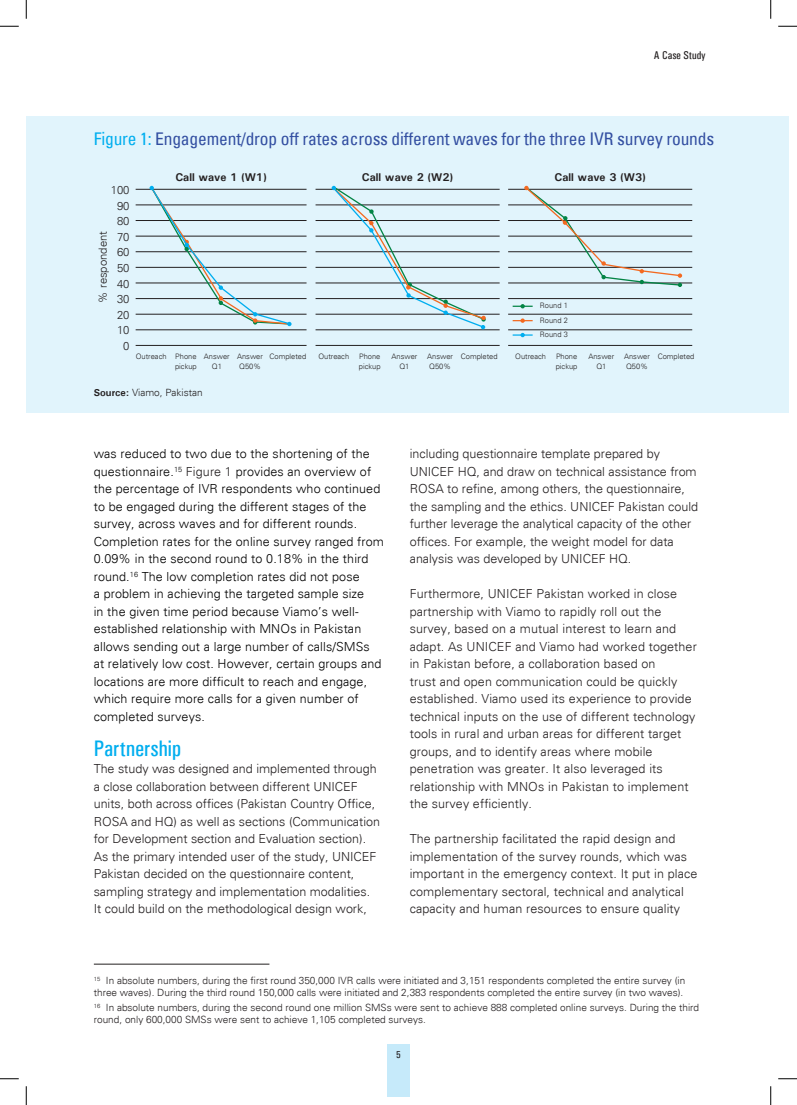
<style>
.page{position:relative;width:797px;height:1105px;background:#fff}
.page>*{position:absolute;margin:0;border:0;box-sizing:border-box;transform-origin:0 0}
.SH1{font:22.5px "Univers Condensed";color:#00aeef}
.sh1{font:condensed 17.5px "Univers";letter-spacing:-.01em;color:#324ea1}
.BODY{font:300 12.5px/17.5px "Univers";letter-spacing:.01em;color:#231f20}
.BODY-2{font:300 12.5px/17.5px "Univers";letter-spacing:.01em;color:#000}
.BODY-3{font:700 11.25px "Univers";color:#231f20}
.BODY-4{font:300 11.25px "Univers";color:#231f20}
.t1{font:11.25px "Univers Condensed";color:#231f20}
.Footnote{font:300 10px/12px "Univers";color:#231f20}
.t2{font:10px "Univers Condensed";color:#231f20}
.BODY-5{font:300 7.5px/10px "Univers";color:#231f20}
.s1{color:#00aeef}
.s2{font-weight:700}
.s3{color:#231f20}
</style>
<div class="page">
<div style="left:387px;top:1044px;width:22px;height:53px;background:#c6eafa"></div>
<hr style="left:94px;top:964px;width:175px;height:1px;background:#231f20">
<div style="left:26px;top:116px;width:762px;height:297px;background:#e1f4fc"></div>
<hr style="left:136px;top:189px;width:170px;height:1px;background:#231f20">
<hr style="left:136px;top:205px;width:170px;height:1px;background:#231f20">
<hr style="left:136px;top:220px;width:170px;height:1px;background:#231f20">
<hr style="left:136px;top:236px;width:170px;height:1px;background:#231f20">
<hr style="left:136px;top:251px;width:170px;height:1px;background:#231f20">
<hr style="left:136px;top:267px;width:170px;height:1px;background:#231f20">
<hr style="left:136px;top:283px;width:170px;height:1px;background:#231f20">
<hr style="left:136px;top:298px;width:170px;height:1px;background:#231f20">
<hr style="left:136px;top:314px;width:170px;height:1px;background:#231f20">
<hr style="left:136px;top:330px;width:170px;height:1px;background:#231f20">
<hr style="left:136px;top:345px;width:170px;height:1px;background:#231f20">
<svg style="left:149px;top:186px;width:142px;height:140px"></svg>
<hr style="left:315px;top:189px;width:184px;height:1px;background:#231f20">
<hr style="left:315px;top:205px;width:184px;height:1px;background:#231f20">
<hr style="left:315px;top:220px;width:184px;height:1px;background:#231f20">
<hr style="left:315px;top:236px;width:184px;height:1px;background:#231f20">
<hr style="left:315px;top:251px;width:184px;height:1px;background:#231f20">
<hr style="left:315px;top:267px;width:184px;height:1px;background:#231f20">
<hr style="left:315px;top:283px;width:184px;height:1px;background:#231f20">
<hr style="left:315px;top:298px;width:184px;height:1px;background:#231f20">
<hr style="left:315px;top:314px;width:184px;height:1px;background:#231f20">
<hr style="left:315px;top:330px;width:184px;height:1px;background:#231f20">
<hr style="left:315px;top:345px;width:184px;height:1px;background:#231f20">
<svg style="left:331px;top:185px;width:155px;height:144px"></svg>
<svg style="left:512px;top:304px;width:20px;height:4px"></svg>
<svg style="left:512px;top:318px;width:20px;height:5px"></svg>
<hr style="left:512px;top:334px;width:20px;height:2px;background:#00aeef">
<svg style="left:520px;top:333px;width:5px;height:4px"></svg>
<hr style="left:508px;top:189px;width:184px;height:1px;background:#231f20">
<hr style="left:508px;top:205px;width:184px;height:1px;background:#231f20">
<hr style="left:508px;top:220px;width:184px;height:1px;background:#231f20">
<hr style="left:508px;top:236px;width:184px;height:1px;background:#231f20">
<hr style="left:508px;top:251px;width:184px;height:1px;background:#231f20">
<hr style="left:508px;top:267px;width:184px;height:1px;background:#231f20">
<hr style="left:508px;top:283px;width:184px;height:1px;background:#231f20">
<hr style="left:508px;top:298px;width:184px;height:1px;background:#231f20">
<hr style="left:508px;top:314px;width:184px;height:1px;background:#231f20">
<hr style="left:508px;top:330px;width:184px;height:1px;background:#231f20">
<hr style="left:508px;top:345px;width:184px;height:1px;background:#231f20">
<svg style="left:524px;top:186px;width:158px;height:101px"></svg>
<svg style="left:0;top:25px;width:19px;height:2px"></svg>
<svg style="left:778px;top:25px;width:19px;height:2px"></svg>
<svg style="left:0;top:1078px;width:19px;height:1px"></svg>
<svg style="left:778px;top:1078px;width:19px;height:1px"></svg>
<svg style="left:25px;top:0;width:2px;height:19px"></svg>
<svg style="left:25px;top:1086px;width:2px;height:19px"></svg>
<svg style="left:770px;top:0;width:1px;height:19px"></svg>
<svg style="left:770px;top:1086px;width:1px;height:19px"></svg>
<p class="t1" style="left:653px;top:49px;width:54px">A Case Study</p>
<p class="sh1" style="left:94px;top:127px;width:622px"><span class="s1">Figure 1:</span> Engagement/drop off rates across different waves for the three IVR survey rounds</p>
<p class="BODY-4" style="left:111px;top:183px;width:20px">100</p>
<p class="BODY-4" style="left:117px;top:199px;width:14px">90</p>
<p class="BODY-4" style="left:117px;top:214px;width:14px">80</p>
<p class="BODY-4" style="left:117px;top:230px;width:14px">70</p>
<p class="BODY-4" style="left:117px;top:246px;width:14px">60</p>
<p class="BODY-4" style="left:117px;top:261px;width:14px">50</p>
<p class="BODY-4" style="left:117px;top:277px;width:14px">40</p>
<p class="BODY-4" style="left:117px;top:292px;width:14px">30</p>
<p class="BODY-4" style="left:117px;top:308px;width:14px">20</p>
<p class="BODY-4" style="left:117px;top:324px;width:14px">10</p>
<p class="BODY-4" style="left:123px;top:339px;width:8px">0</p>
<p class="BODY-4" style="left:96px;top:302px;width:73px;rotate:-90deg">% respondent</p>
<p class="BODY-3" style="left:175px;top:170px;width:93px">Call wave 1 (W1)</p>
<p class="BODY-3" style="left:362px;top:170px;width:93px">Call wave 2 (W2)</p>
<p class="BODY-3" style="left:554px;top:170px;width:93px">Call wave 3 (W3)</p>
<p class="BODY-5" style="left:540px;top:301px;width:29px">Round 1</p>
<p class="BODY-5" style="left:540px;top:315px;width:29px">Round 2</p>
<p class="BODY-5" style="left:540px;top:329px;width:29px">Round 3</p>
<p class="BODY-5" style="left:136px;top:351px;width:32px">Outreach</p>
<p class="BODY-5" style="left:318px;top:351px;width:32px">Outreach</p>
<p class="BODY-5" style="left:515px;top:351px;width:32px">Outreach</p>
<p class="BODY-5" style="left:204px;top:351px;width:27px;text-align:center">Answer<br>Q1</p>
<p class="BODY-5" style="left:391px;top:351px;width:27px;text-align:center">Answer<br>Q1</p>
<p class="BODY-5" style="left:588px;top:351px;width:27px;text-align:center">Answer<br>Q1</p>
<p class="BODY-5" style="left:237px;top:351px;width:27px">Answer<br>Q50%</p>
<p class="BODY-5" style="left:427px;top:351px;width:27px">Answer<br>Q50%</p>
<p class="BODY-5" style="left:624px;top:351px;width:27px">Answer<br>Q50%</p>
<p class="BODY-5" style="left:269px;top:351px;width:38px">Completed</p>
<p class="BODY-5" style="left:461px;top:351px;width:38px">Completed</p>
<p class="BODY-5" style="left:657px;top:351px;width:38px">Completed</p>
<p class="BODY-5" style="left:175px;top:351px;width:23px">Phone pickup</p>
<p class="BODY-5" style="left:359px;top:351px;width:23px">Phone pickup</p>
<p class="BODY-5" style="left:556px;top:351px;width:23px">Phone pickup</p>
<p class="Footnote" style="left:94px;top:386px;width:110px"><span class="s2">Source:</span> Viamo, Pakistan</p>
<p class="BODY-2" style="left:94px;top:445px;width:292px">was reduced to two due to the shortening of the questionnaire.<sup>15</sup> <span class="s3">Figure 1</span> provides an overview of the percentage of IVR respondents who continued to be engaged during the different stages of the survey, across waves and for different rounds.<br>Completion rates for the online survey ranged from 0.09% in the second round to 0.18% in the third round.<sup>16</sup> The low completion rates did not pose<br>a problem in achieving the targeted sample size<br>in the given time period because Viamo’s well&shy;established relationship with MNOs in Pakistan allows sending out a large number of calls/SMSs<br>at relatively low cost. However, certain groups and locations are more difficult to reach and engage, which require more calls for a given number of completed surveys.</p>
<p class="SH1" style="left:94px;top:735px;width:89px">Partnership</p>
<p class="BODY" style="left:94px;top:760px;width:288px">The study was designed and implemented through a close collaboration between different UNICEF units, both across offices (Pakistan Country Office, ROSA and HQ) as well as sections (Communication for Development section and Evaluation section).<br>As the primary intended user of the study, UNICEF Pakistan decided on the questionnaire content, sampling strategy and implementation modalities.<br>It could build on the methodological design work,</p>
<p class="BODY" style="left:410px;top:445px;width:290px">including questionnaire template prepared by UNICEF HQ, and draw on technical assistance from ROSA to refine, among others, the questionnaire, the sampling and the ethics. UNICEF Pakistan could further leverage the analytical capacity of the other offices. For example, the weight model for data analysis was developed by UNICEF HQ.</p>
<p class="BODY" style="left:410px;top:585px;width:288px">Furthermore, UNICEF Pakistan worked in close partnership with Viamo to rapidly roll out the survey, based on a mutual interest to learn and adapt. As UNICEF and Viamo had worked together in Pakistan before, a collaboration based on<br>trust and open communication could be quickly established. Viamo used its experience to provide technical inputs on the use of different technology tools in rural and urban areas for different target groups, and to identify areas where mobile penetration was greater. It also leveraged its relationship with MNOs in Pakistan to implement the survey efficiently.</p>
<p class="BODY" style="left:410px;top:830px;width:289px">The partnership facilitated the rapid design and implementation of the survey rounds, which was important in the emergency context. It put in place complementary sectoral, technical and analytical capacity and human resources to ensure quality</p>
<p class="Footnote" style="left:94px;top:975px;width:593px"><sup>15</sup> In absolute numbers, during the first round 350,000 IVR calls were initiated and 3,151 respondents completed the entire survey (in three waves). During the third round 150,000 calls were initiated and 2,383 respondents completed the entire survey (in two waves).</p>
<p class="Footnote" style="left:94px;top:1002px;width:607px"><sup>16</sup> In absolute numbers, during the second round one million SMSs were sent to achieve 888 completed online surveys. During the third round, only 600,000 SMSs were sent to achieve 1,105 completed surveys.</p>
<p class="t2" style="left:396px;top:1048px;width:6px">5</p>
</div>
